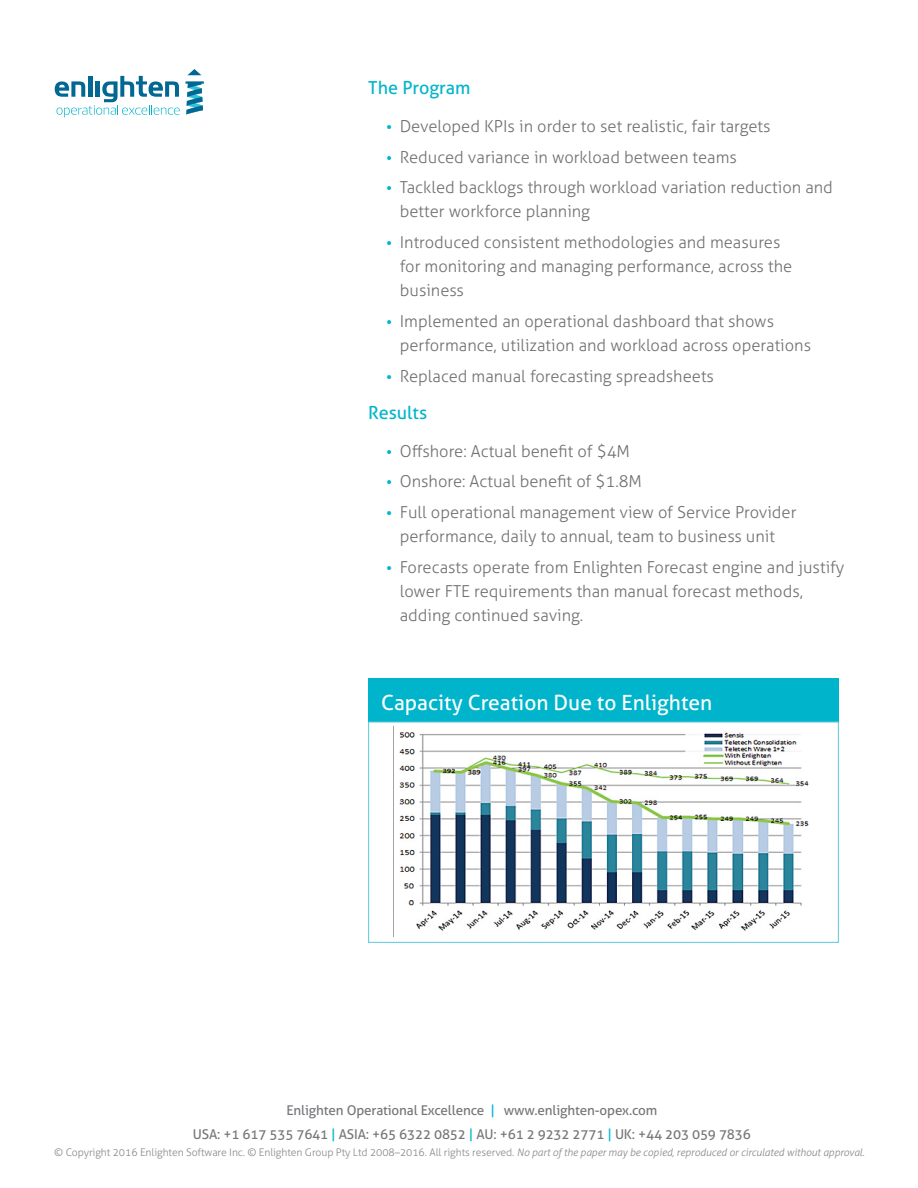
<style>
.page{position:relative;width:918px;height:1188px;background:#fff}
.page>*{position:absolute;margin:0;border:0;box-sizing:border-box;transform-origin:0 0}
.t1{font:21px "Aller";color:#fff}
.t2{font:18px "Aller";color:#00b5cb}
.t3{font:300 16.5px/30.8px "Aller";color:#717074}
.t4{font:13.5px/23.2px "Aller";letter-spacing:-.01em;color:#767579;text-align:center}
.t5{font:300 10.5px "Aller";letter-spacing:-.01em;color:#8a8a8e}
.s1{color:#00b7ce}
.s2{font-style:italic}
</style>
<div class="page">
<svg style="left:55px;top:76px;width:125px;height:41px"></svg>
<svg style="left:188px;top:69px;width:13px;height:6px"></svg>
<svg style="left:186px;top:81px;width:18px;height:33px"></svg>
<div style="left:368px;top:678px;width:471px;height:44px;background:#00b5cb"></div>
<div style="left:368px;top:722px;width:471px;height:221px;border:1px solid #5ac8d9"></div>
<img style="left:393px;top:727px;width:416px;height:209px">
<p class="t2" style="left:368px;top:77px;width:104px">The Program</p>
<p class="t3" style="left:400px;top:111px;width:435px">Developed KPIs in order to set realistic, fair targets<br>Reduced variance in workload between teams<br>Tackled backlogs through workload variation reduction and</p>
<p class="t3" style="left:400px;top:196px;width:382px">better workforce planning<br>Introduced consistent methodologies and measures</p>
<p class="t3" style="left:400px;top:254px;width:394px;line-height:24px">for monitoring and managing performance, across the business</p>
<p class="t3" style="left:400px;top:309px;width:413px;line-height:24px">Implemented an operational dashboard that shows performance, utilization and workload across operations</p>
<p class="t3" style="left:400px;top:360px;width:316px">Replaced manual forecasting spreadsheets</p>
<p class="t2" style="left:368px;top:402px;width:61px">Results</p>
<p class="t3" style="left:400px;top:435px;width:398px">Offshore: Actual benefit of $4M<br>Onshore: Actual benefit of $1.8M<br>Full operational management view of Service Provider</p>
<p class="t3" style="left:400px;top:521px;width:446px">performance, daily to annual, team to business unit<br>Forecasts operate from Enlighten Forecast engine and justify</p>
<p class="t3" style="left:400px;top:579px;width:405px;line-height:24px">lower FTE requirements than manual forecast methods, adding continued saving.</p>
<p class="t1" style="left:381px;top:690px;width:333px">Capacity Creation Due to Enlighten</p>
<p class="t4" style="left:193px;top:1099px;width:560px">Enlighten Operational Excellence <span class="s1">|</span> www.enlighten-opex.com<br>USA: +1 617 535 7641 <span class="s1">|</span> ASIA: +65 6322 0852 <span class="s1">|</span> AU: +61 2 9232 2771 <span class="s1">|</span> UK: +44 203 059 7836</p>
<p class="t5" style="left:54px;top:1146px;width:812px">© Copyright 2016 Enlighten Software Inc. © Enlighten Group Pty Ltd 2008–2016. All rights reserved. <span class="s2">No part of the paper may be copied, reproduced or circulated without approval.</span></p>
</div>
